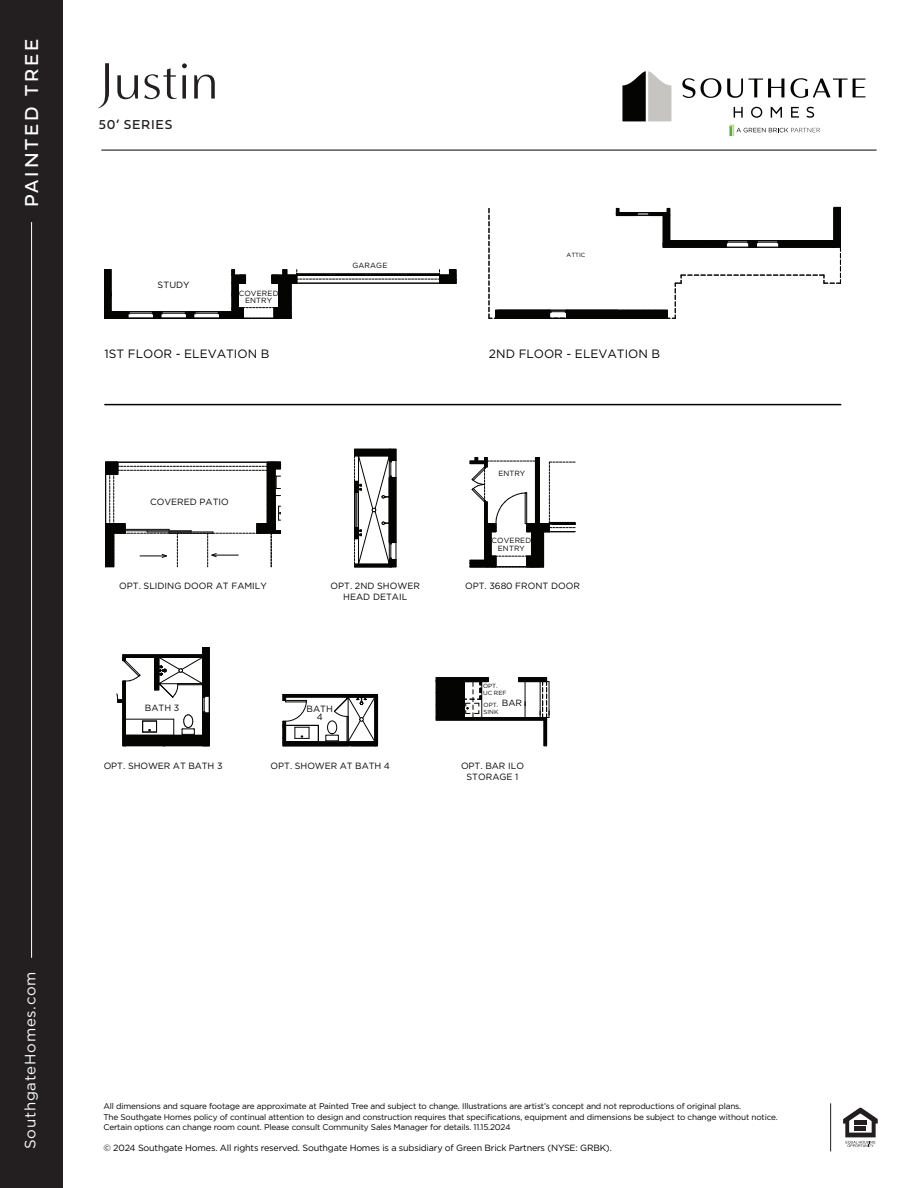
<style>
.page{position:relative;width:918px;height:1188px;background:#fff}
.page>*{position:absolute;margin:0;border:0;box-sizing:border-box;transform-origin:0 0}
.t1{font:52.5px "Minerva Modern";color:#231f20}
.t2{font:19.5px "Fieldwork Geo Regular";letter-spacing:.15em;color:#fff}
.t3{font:15px "Arson Pro";letter-spacing:.05em;color:#fff}
.t4{font:13.5px "Fieldwork Geo Regular";letter-spacing:.05em;color:#231f20}
.t5{font:12px "Arson Pro";color:#040503}
.t6{font:9px/10.8px "Arson Pro";color:#040503;text-align:center}
.t7{font:9px "Arson Pro";letter-spacing:-.02em;color:#000}
.t8{font:8.25px/10.5px "Arson Pro";letter-spacing:-.02em;color:#000}
.t9{font:7.5px/7.5px "Arson Pro";letter-spacing:.02em;color:#040503;text-align:center}
.t10{font:6px/7.2px "Arson Pro";color:#040503}
</style>
<div class="page">
<svg style="left:622px;top:71px;width:49px;height:50px"></svg>
<svg style="left:729px;top:125px;width:91px;height:11px"></svg>
<svg style="left:682px;top:78px;width:13px;height:20px"></svg>
<svg style="left:701px;top:78px;width:20px;height:20px"></svg>
<svg style="left:727px;top:79px;width:57px;height:19px"></svg>
<svg style="left:791px;top:78px;width:74px;height:20px"></svg>
<svg style="left:734px;top:107px;width:9px;height:11px"></svg>
<svg style="left:751px;top:107px;width:11px;height:11px"></svg>
<svg style="left:771px;top:107px;width:11px;height:11px"></svg>
<svg style="left:791px;top:107px;width:8px;height:11px"></svg>
<svg style="left:807px;top:107px;width:7px;height:11px"></svg>
<div style="left:0;top:0;width:63px;height:1188px;background:#231f20"></div>
<hr style="left:31px;top:222px;width:1px;height:736px;background:#fff">
<svg style="left:354px;top:449px;width:43px;height:119px"></svg>
<hr style="left:436px;top:720px;width:108px;height:1px;background:#040503">
<svg style="left:435px;top:677px;width:54px;height:41px"></svg>
<svg style="left:512px;top:677px;width:38px;height:69px"></svg>
<hr style="left:105px;top:404px;width:736px;height:1px;background:#040503">
<svg style="left:105px;top:462px;width:176px;height:105px"></svg>
<div style="left:257px;top:524px;width:18px;height:9px;background:#040503"></div>
<div style="left:267px;top:462px;width:8px;height:64px;background:#040503"></div>
<div style="left:272px;top:462px;width:9px;height:7px;background:#040503"></div>
<svg style="left:104px;top:269px;width:353px;height:50px"></svg>
<div style="left:272px;top:275px;width:25px;height:8px;background:#040503"></div>
<div style="left:274px;top:308px;width:17px;height:10px;background:#040503"></div>
<div style="left:279px;top:281px;width:12px;height:28px;background:#040503"></div>
<div style="left:449px;top:270px;width:7px;height:7px;background:#040503"></div>
<div style="left:449px;top:269px;width:7px;height:8px;border:1px solid #040503"></div>
<div style="left:440px;top:275px;width:16px;height:8px;background:#040503"></div>
<svg style="left:489px;top:207px;width:352px;height:112px"></svg>
<div style="left:663px;top:215px;width:7px;height:32px;background:#040503"></div>
<div style="left:669px;top:241px;width:57px;height:6px;background:#040503"></div>
<div style="left:749px;top:241px;width:7px;height:6px;background:#040503"></div>
<div style="left:779px;top:241px;width:61px;height:6px;background:#040503"></div>
<div style="left:834px;top:207px;width:6px;height:36px;background:#040503"></div>
<div style="left:834px;top:207px;width:7px;height:36px;border:1px solid #040503"></div>
<div style="left:355px;top:449px;width:36px;height:7px;background:#040503"></div>
<div style="left:389px;top:449px;width:7px;height:11px;background:#040503"></div>
<div style="left:389px;top:478px;width:7px;height:64px;background:#040503"></div>
<div style="left:389px;top:560px;width:7px;height:7px;background:#040503"></div>
<div style="left:354px;top:564px;width:38px;height:3px;border:1px solid #040503"></div>
<hr style="left:355px;top:528px;width:4px;height:11px;background:#040503">
<div style="left:354px;top:527px;width:5px;height:12px;border:1px solid #040503"></div>
<hr style="left:355px;top:481px;width:4px;height:11px;background:#040503">
<div style="left:354px;top:481px;width:5px;height:12px;border:1px solid #040503"></div>
<svg style="left:469px;top:457px;width:106px;height:111px"></svg>
<div style="left:470px;top:461px;width:16px;height:3px;border:1px solid #040503"></div>
<hr style="left:535px;top:458px;width:4px;height:67px;background:#040503">
<div style="left:535px;top:457px;width:5px;height:68px;border:1px solid #040503"></div>
<div style="left:527px;top:524px;width:22px;height:8px;background:#040503"></div>
<div style="left:527px;top:523px;width:23px;height:9px;border:1px solid #040503"></div>
<div style="left:531px;top:531px;width:13px;height:36px;background:#040503"></div>
<div style="left:527px;top:556px;width:8px;height:11px;background:#040503"></div>
<div style="left:470px;top:560px;width:19px;height:7px;background:#040503"></div>
<div style="left:487px;top:556px;width:9px;height:11px;background:#040503"></div>
<div style="left:485px;top:524px;width:6px;height:37px;background:#040503"></div>
<div style="left:484px;top:523px;width:7px;height:38px;border:1px solid #040503"></div>
<div style="left:490px;top:524px;width:6px;height:8px;background:#040503"></div>
<div style="left:490px;top:523px;width:6px;height:9px;border:1px solid #040503"></div>
<div style="left:484px;top:502px;width:3px;height:23px;border:1px solid #040503"></div>
<svg style="left:117px;top:647px;width:93px;height:99px"></svg>
<div style="left:123px;top:681px;width:3px;height:65px;border:1px solid #040503"></div>
<div style="left:125px;top:735px;width:84px;height:11px;background:#040503"></div>
<div style="left:203px;top:713px;width:6px;height:23px;background:#040503"></div>
<div style="left:202px;top:713px;width:8px;height:24px;border:1px solid #040503"></div>
<hr style="left:436px;top:678px;width:52px;height:4px;background:#040503">
<div style="left:436px;top:677px;width:52px;height:5px;border:1px solid #040503"></div>
<div style="left:436px;top:681px;width:28px;height:39px;background:#040503"></div>
<hr style="left:519px;top:678px;width:28px;height:4px;background:#040503">
<div style="left:518px;top:677px;width:29px;height:5px;border:1px solid #040503"></div>
<div style="left:464px;top:717px;width:83px;height:3px;border:1px solid #040503"></div>
<div style="left:544px;top:719px;width:3px;height:27px;border:1px solid #040503"></div>
<hr style="left:286px;top:697px;width:61px;height:1px;background:#040503">
<hr style="left:286px;top:725px;width:32px;height:1px;background:#040503">
<svg style="left:318px;top:725px;width:1px;height:16px"></svg>
<hr style="left:286px;top:741px;width:89px;height:1px;background:#040503">
<hr style="left:286px;top:746px;width:62px;height:1px;background:#040503">
<svg style="left:325px;top:697px;width:53px;height:50px"></svg>
<div style="left:375px;top:694px;width:3px;height:52px;border:1px solid #040503"></div>
<div style="left:283px;top:742px;width:93px;height:4px;border:1px solid #040503"></div>
<svg style="left:283px;top:694px;width:27px;height:53px"></svg>
<div style="left:284px;top:694px;width:91px;height:3px;border:1px solid #040503"></div>
<hr style="left:101px;top:150px;width:776px;height:1px;background:#231f20">
<svg style="left:843px;top:1108px;width:35px;height:39px"></svg>
<hr style="left:830px;top:1103px;width:1px;height:48px;background:#231f20">
<p class="t2" style="left:16px;top:207px;width:170px;rotate:-90deg">PAINTED TREE</p>
<p class="t1" style="left:99px;top:51px;width:121px">Justin</p>
<p class="t4" style="left:99px;top:114px;width:75px">50’ SERIES</p>
<p class="t6" style="left:158px;top:279px;width:34px">STUDY</p>
<p class="t9" style="left:239px;top:289px;width:41px">COVERED<br>ENTRY</p>
<p class="t9" style="left:353px;top:261px;width:36px">GARAGE</p>
<p class="t10" style="left:567px;top:251px;width:20px">ATTIC</p>
<p class="t5" style="left:105px;top:348px;width:166px">1ST FLOOR - ELEVATION B</p>
<p class="t5" style="left:489px;top:348px;width:173px">2ND FLOOR - ELEVATION B</p>
<p class="t6" style="left:150px;top:496px;width:80px">COVERED PATIO</p>
<p class="t9" style="left:498px;top:470px;width:28px">ENTRY</p>
<p class="t9" style="left:492px;top:537px;width:41px">COVERED<br>ENTRY</p>
<p class="t6" style="left:119px;top:580px;width:149px">OPT. SLIDING DOOR AT FAMILY</p>
<p class="t6" style="left:331px;top:580px;width:91px">OPT. 2ND SHOWER<br>HEAD DETAIL</p>
<p class="t6" style="left:465px;top:580px;width:116px">OPT. 3680 FRONT DOOR</p>
<p class="t6" style="left:145px;top:702px;width:36px">BATH 3</p>
<p class="t6" style="left:307px;top:705px;width:28px;line-height:7.5px">BATH<br>4</p>
<p class="t10" style="left:483px;top:682px;width:25px">OPT.<br>UC REF</p>
<p class="t10" style="left:484px;top:701px;width:40px">OPT. <sup>BAR<br></sup>SINK</p>
<p class="t6" style="left:104px;top:760px;width:120px">OPT. SHOWER AT BATH 3</p>
<p class="t6" style="left:271px;top:760px;width:121px">OPT. SHOWER AT BATH 4</p>
<p class="t6" style="left:461px;top:760px;width:65px">OPT. BAR ILO<br>STORAGE 1</p>
<p class="t3" style="left:22px;top:1149px;width:179px;rotate:-90deg">SouthgateHomes.com</p>
<p class="t8" style="left:104px;top:1101px;width:676px">All dimensions and square footage are approximate at Painted Tree and subject to change. Illustrations are artist’s concept and not reproductions of original plans.<br>The Southgate Homes policy of continual attention to design and construction requires that specifications, equipment and dimensions be subject to change without notice.<br>Certain options can change room count. Please consult Community Sales Manager for details. 11.15.2024</p>
<p class="t7" style="left:104px;top:1143px;width:510px">© 2024 Southgate Homes. All rights reserved. Southgate Homes is a subsidiary of Green Brick Partners (NYSE: GRBK).</p>
</div>
